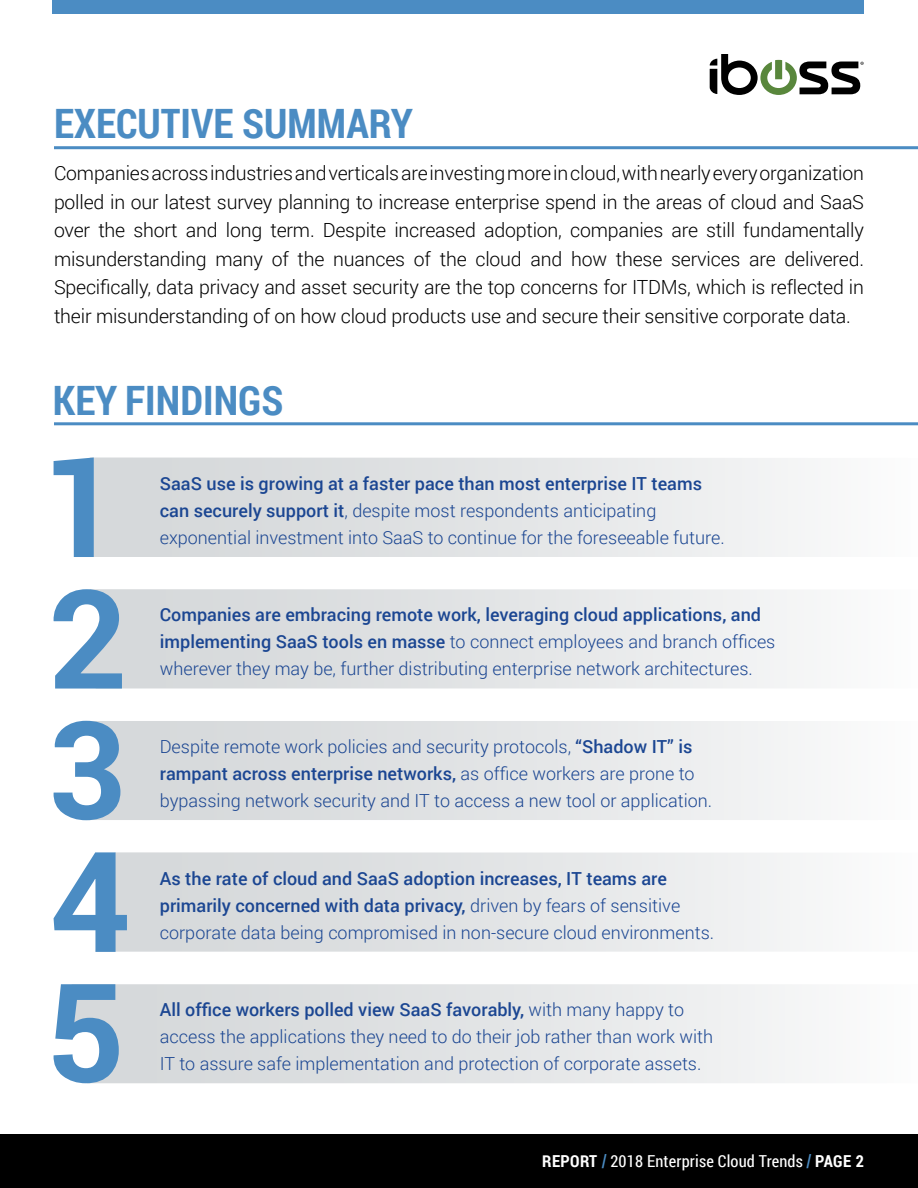
<style>
.page{position:relative;width:918px;height:1188px;background:#fff}
.page>*{position:absolute;margin:0;border:0;box-sizing:border-box;transform-origin:0 0}
.t1{font:700 40.5px "Roboto Condensed";color:#4b8cc3}
.t2{font:300 19.5px/28.5px "Roboto";letter-spacing:-.01em;color:#000;text-align:justify}
.t3{font:300 18px/27px "Roboto";color:#1b4692}
.t4{font:500 18px/27px "Roboto";color:#1b4692}
.t5{font:16.5px "Roboto Condensed";letter-spacing:.01em;color:#fff}
.s1{font-weight:500}
.s2{font-weight:300}
.s3{font-weight:700}
.s4{font-family:"DINOT";font-weight:700;font-stretch:condensed;color:#4b8cc3}
</style>
<div class="page">
<div style="left:0;top:1134px;width:918px;height:54px;background:#000"></div>
<svg style="left:710px;top:54px;width:154px;height:41px"></svg>
<div style="left:53px;top:0;width:811px;height:14px;background:#4b8cc3"></div>
<svg style="left:94px;top:458px;width:707px;height:99px;background:#e1e3e5"></svg>
<svg style="left:54px;top:458px;width:40px;height:99px"></svg>
<svg style="left:122px;top:589px;width:678px;height:99px;background:#e2e4e5"></svg>
<svg style="left:53px;top:589px;width:69px;height:100px"></svg>
<svg style="left:120px;top:721px;width:681px;height:99px;background:#e2e4e5"></svg>
<svg style="left:127px;top:852px;width:676px;height:100px;background:#e2e4e5"></svg>
<svg style="left:54px;top:852px;width:73px;height:100px"></svg>
<svg style="left:119px;top:984px;width:680px;height:99px;background:#e2e4e5"></svg>
<svg style="left:53px;top:984px;width:66px;height:99px"></svg>
<hr style="left:54px;top:422px;width:864px;height:3px;background:#4b8cc3">
<hr style="left:54px;top:146px;width:864px;height:3px;background:#4b8cc3">
<svg style="left:53px;top:721px;width:67px;height:99px"></svg>
<h1 class="t1" style="left:54px;top:95px;width:361px">EXECUTIVE SUMMARY</h1>
<p class="t2" style="left:54px;top:158px;width:812px">Companies across industries and verticals are investing more in cloud, with nearly every organization polled in our latest survey planning to increase enterprise spend in the areas of cloud and SaaS over the short and long term. Despite increased adoption, companies are still fundamentally misunderstanding many of the nuances of the cloud and how these services are delivered.<br>Specifically, data privacy and asset security are the top concerns for ITDMs, which is reflected in their misunderstanding of on how cloud products use and secure their sensitive corporate data.</p>
<h1 class="t1" style="left:53px;top:372px;width:232px">KEY FINDINGS</h1>
<p class="t3" style="left:160px;top:469px;width:566px"><span class="s1">SaaS use is growing at a faster pace than most enterprise IT teams can securely support it</span>, despite most respondents anticipating exponential investment into SaaS to continue for the foreseeable future.</p>
<p class="t3" style="left:160px;top:601px;width:617px"><span class="s1">Companies are embracing remote work, leveraging cloud applications, and implementing SaaS tools en masse</span> to connect employees and branch offices wherever they may be, further distributing enterprise network architectures.</p>
<p class="t3" style="left:160px;top:732px;width:554px">Despite remote work policies and security protocols, <span class="s1">“Shadow IT” is rampant across enterprise networks,</span> as office workers are prone to bypassing network security and IT to access a new tool or application.</p>
<p class="t4" style="left:160px;top:864px;width:556px">As the rate of cloud and SaaS adoption increases, IT teams are primarily concerned with data privacy, <span class="s2">driven by fears of sensitive corporate data being compromised in non-secure cloud environments.</span></p>
<p class="t3" style="left:160px;top:996px;width:555px"><span class="s1">All office workers polled view SaaS favorably,</span> with many happy to access the applications they need to do their job rather than work with<br>IT to assure safe implementation and protection of corporate assets.</p>
<p class="t5" style="left:542px;top:1150px;width:323px"><span class="s3">REPORT</span> <span class="s4">/</span> 2018 Enterprise Cloud Trends <span class="s4">/</span> <span class="s3">PAGE 2</span></p>
</div>
